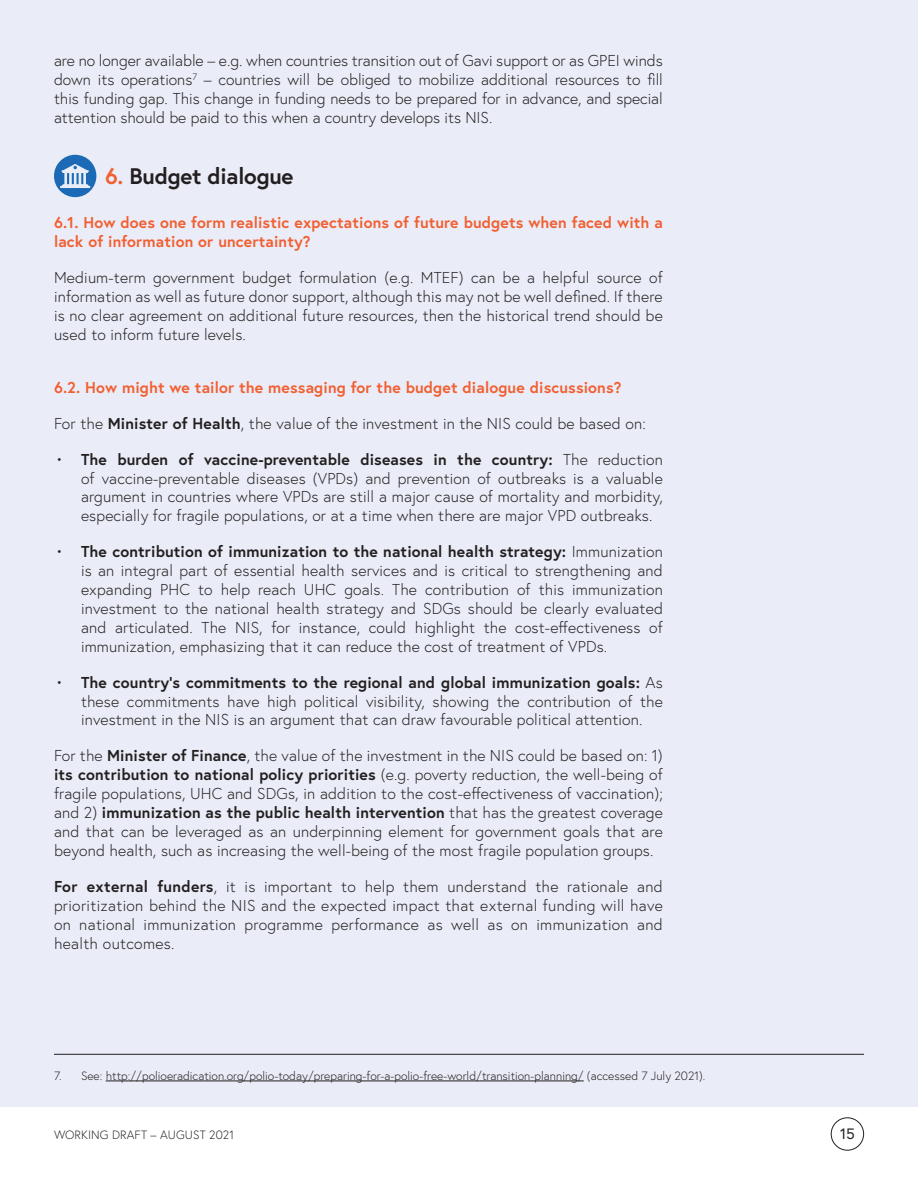
<style>
.page{position:relative;width:918px;height:1188px;background:#fff}
.page>*{position:absolute;margin:0;border:0;box-sizing:border-box;transform-origin:0 0}
.t1{font:700 22.5px "Europa";letter-spacing:-.01em;color:#231f20}
.t2{font:300 15.75px/18.9px "Europa";letter-spacing:.01em;color:#231f20;text-align:justify}
.t3{font:700 15.75px/18.9px "Europa";letter-spacing:.01em;color:#f15f32}
.t4{font:15px "Europa";color:#231f20}
.t5{font:300 12px "Europa";color:#231f20}
.s1{color:#f15f32}
.s2{font-weight:700}
</style>
<div class="page">
<div style="left:0;top:0;width:918px;height:1107px;background:#eaedf7"></div>
<div style="left:831px;top:1117px;width:33px;height:34px;border:1px solid #231f20;border-radius:50%"></div>
<hr style="left:54px;top:1054px;width:810px;height:1px;background:#231f20">
<hr style="left:106px;top:1081px;width:478px;height:1px;background:#231f20">
<svg style="left:54px;top:155px;width:42px;height:42px"></svg>
<p class="t2" style="left:54px;top:51px;width:610px">are no longer available – e.g. when countries transition out of Gavi support or as GPEI winds down its operations<sup>7</sup> – countries will be obliged to mobilize additional resources to fill this funding gap. This change in funding needs to be prepared for in advance, and special attention should be paid to this when a country develops its NIS.</p>
<p class="t1" style="left:105px;top:161px;width:190px"><span class="s1">6.</span> Budget dialogue</p>
<p class="t3" style="left:54px;top:213px;width:610px">6.1. How does one form realistic expectations of future budgets when faced with a lack of information or uncertainty?</p>
<p class="t2" style="left:54px;top:268px;width:610px">Medium-term government budget formulation (e.g. MTEF) can be a helpful source of information as well as future donor support, although this may not be well defined. If there is no clear agreement on additional future resources, then the historical trend should be used to inform future levels.</p>
<p class="t3" style="left:54px;top:377px;width:569px">6.2. How might we tailor the messaging for the budget dialogue discussions?</p>
<p class="t2" style="left:54px;top:414px;width:593px">For the <span class="s2">Minister of Health</span>, the value of the investment in the NIS could be based on:</p>
<p class="t2" style="left:81px;top:450px;width:583px;text-indent:-26px">• <span class="s2">The burden of vaccine-preventable diseases in the country:</span> The reduction of vaccine-preventable diseases (VPDs) and prevention of outbreaks is a valuable argument in countries where VPDs are still a major cause of mortality and morbidity, especially for fragile populations, or at a time when there are major VPD outbreaks.</p>
<p class="t2" style="left:81px;top:542px;width:583px;text-indent:-26px">• <span class="s2">The contribution of immunization to the national health strategy:</span> Immunization is an integral part of essential health services and is critical to strengthening and expanding PHC to help reach UHC goals. The contribution of this immunization investment to the national health strategy and SDGs should be clearly evaluated and articulated. The NIS, for instance, could highlight the cost-effectiveness of immunization, emphasizing that it can reduce the cost of treatment of VPDs.</p>
<p class="t2" style="left:81px;top:673px;width:583px;text-indent:-26px">• <span class="s2">The country’s commitments to the regional and global immunization goals:</span> As these commitments have high political visibility, showing the contribution of the investment in the NIS is an argument that can draw favourable political attention.</p>
<p class="t2" style="left:54px;top:746px;width:610px">For the <span class="s2">Minister of Finance</span>, the value of the investment in the NIS could be based on: 1) <span class="s2">its contribution to national policy priorities</span> (e.g. poverty reduction, the well-being of fragile populations, UHC and SDGs, in addition to the cost-effectiveness of vaccination); and 2) <span class="s2">immunization as the public health intervention</span> that has the greatest coverage and that can be leveraged as an underpinning element for government goals that are beyond health, such as increasing the well-being of the most fragile population groups.</p>
<p class="t2" style="left:54px;top:877px;width:610px"><span class="s2">For external funders</span>, it is important to help them understand the rationale and prioritization behind the NIS and the expected impact that external funding will have on national immunization programme performance as well as on immunization and health outcomes.</p>
<p class="t5" style="left:54px;top:1068px;width:653px">7. See: http://polioeradication.org/polio-today/preparing-for-a-polio-free-world/transition-planning/ (accessed 7 July 2021).</p>
<p class="t5" style="left:54px;top:1128px;width:182px">WORKING DRAFT – AUGUST 2021</p>
<p class="t4" style="left:840px;top:1124px;width:16px">15</p>
</div>
